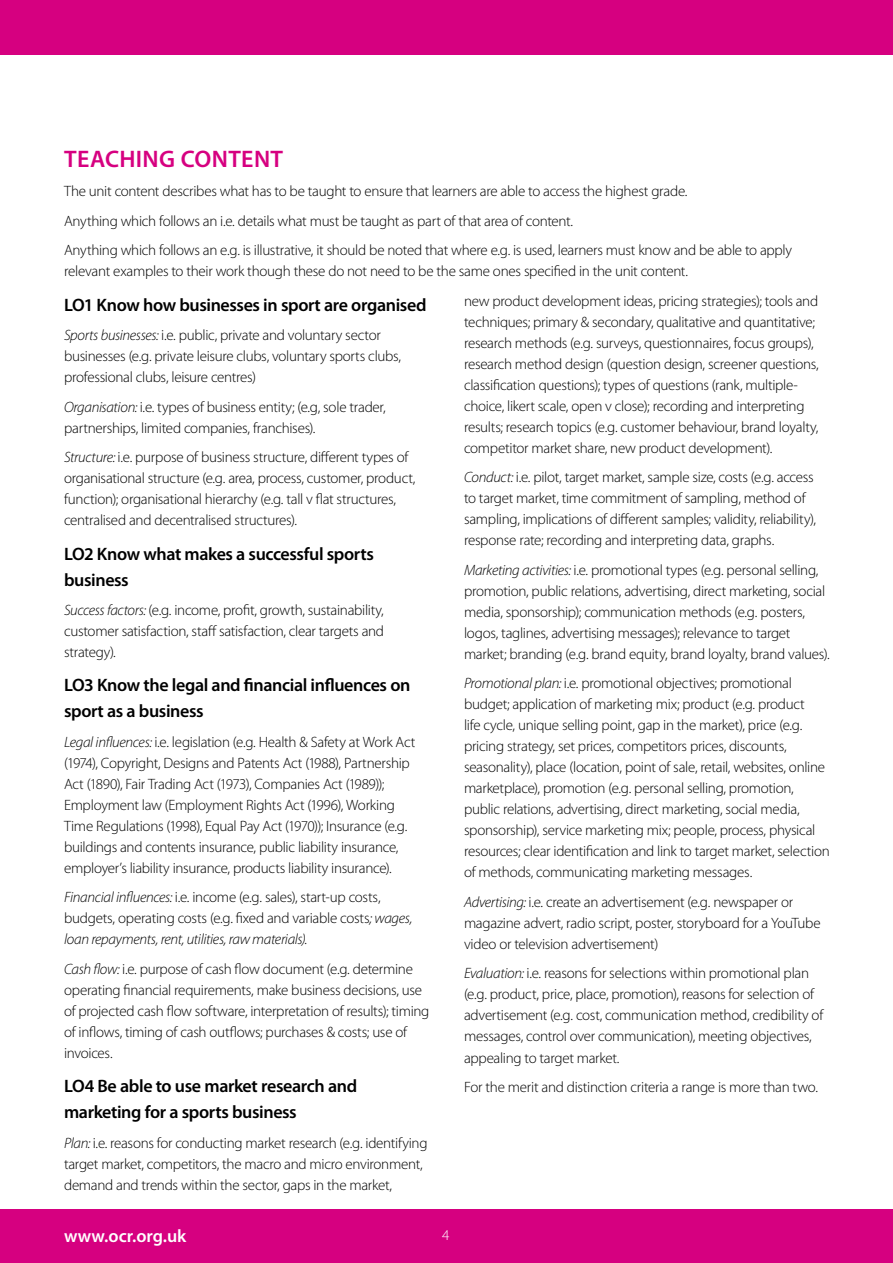
<style>
.page{position:relative;width:893px;height:1263px;background:#fff}
.page>*{position:absolute;margin:0;border:0;box-sizing:border-box;transform-origin:0 0}
.t1{font:600 24px "Myriad Pro";letter-spacing:.015em;color:#d60080}
.t2{font:600 18px/25.8px "Myriad Pro";letter-spacing:-.02em;color:#000}
.t3{font:600 18px "Myriad Pro";color:#fff}
.t4{font:300 15px/21px "Myriad Pro";letter-spacing:-.02em;color:#000}
.t5{font:300 15px "Myriad Pro";color:#fff}
.s1{font-style:italic}
</style>
<div class="page">
<div style="left:0;top:1209px;width:893px;height:54px;background:#d60080"></div>
<div style="left:0;top:0;width:893px;height:54px;background:#d60080"></div>
<h1 class="t1" style="left:64px;top:143px;width:220px">Teach ing Content</h1>
<p class="t4" style="left:64px;top:177px;width:730px;line-height:29.5px">The unit content describes what has to be taught to ensure that learners are able to access the highest grade.<br>Anything which follows an i.e. details what must be taught as part of that area of content.<br>Anything which follows an e.g. is illustrative, it should be noted that where e.g. is used, learners must know and be able to apply</p>
<p class="t4" style="left:64px;top:261px;width:625px">relevant examples to their work though these do not need to be the same ones specified in the unit content.</p>
<p class="t2" style="left:64px;top:291px;width:364px">LO1 Know how businesses in sport are organised</p>
<p class="t4" style="left:64px;top:325px;width:338px"><span class="s1">Sports businesses:</span> i.e. public, private and voluntary sector businesses (e.g. private leisure clubs, voluntary sports clubs, professional clubs, leisure centres)</p>
<p class="t4" style="left:64px;top:396px;width:323px"><span class="s1">Organisation:</span> i.e. types of business entity; (e.g, sole trader, partnerships, limited companies, franchises).</p>
<p class="t4" style="left:64px;top:447px;width:353px"><span class="s1">Structure:</span> i.e. purpose of business structure, different types of organisational structure (e.g. area, process, customer, product, function); organisational hierarchy (e.g. tall v flat structures, centralised and decentralised structures).</p>
<p class="t2" style="left:64px;top:540px;width:311px">LO2 Know what makes a successful sports business</p>
<p class="t4" style="left:64px;top:600px;width:322px;text-align:justify"><span class="s1">Success factors:</span> (e.g. income, profit, growth, sustainability, customer satisfaction, staff satisfaction, clear targets and strategy).</p>
<p class="t2" style="left:64px;top:672px;width:348px">LO3 Know the legal and financial influences on sport as a business</p>
<p class="t4" style="left:64px;top:731px;width:353px"><span class="s1">Legal influences:</span> i.e. legislation (e.g. Health &amp; Safety at Work Act (1974), Copyright, Designs and Patents Act (1988), Partnership Act (1890), Fair Trading Act (1973), Companies Act (1989)); Employment law (Employment Rights Act (1996), Working Time Regulations (1998), Equal Pay Act (1970)); Insurance (e.g. buildings and contents insurance, public liability insurance, employer’s liability insurance, products liability insurance).</p>
<p class="t4" style="left:64px;top:887px;width:350px"><span class="s1">Financial influences:</span> i.e. income (e.g. sales), start-up costs, budgets, operating costs (e.g. fixed and variable costs<span class="s1">; wages, loan repayments, rent, utilities, raw materials).</span></p>
<p class="t4" style="left:64px;top:959px;width:367px"><span class="s1">Cash flow:</span> i.e. purpose of cash flow document (e.g. determine operating financial requirements, make business decisions, use of projected cash flow software, interpretation of results); timing of inflows, timing of cash outflows; purchases &amp; costs; use of invoices.</p>
<p class="t2" style="left:64px;top:1073px;width:295px">LO4 Be able to use market research and marketing for a sports business</p>
<p class="t4" style="left:64px;top:1132px;width:365px"><span class="s1">Plan:</span> i.e. reasons for conducting market research (e.g. identifying target market, competitors, the macro and micro environment, demand and trends within the sector, gaps in the market,</p>
<p class="t4" style="left:464px;top:291px;width:356px">new product development ideas, pricing strategies); tools and techniques; primary &amp; secondary, qualitative and quantitative; research methods (e.g. surveys, questionnaires, focus groups), research method design (question design, screener questions, classification questions); types of questions (rank, multiple&shy;choice, likert scale, open v close); recording and interpreting results; research topics (e.g. customer behaviour, brand loyalty, competitor market share, new product development).</p>
<p class="t4" style="left:464px;top:467px;width:354px"><span class="s1">Conduct:</span> i.e. pilot, target market, sample size, costs (e.g. access to target market, time commitment of sampling, method of sampling, implications of different samples; validity, reliability), response rate; recording and interpreting data, graphs.</p>
<p class="t4" style="left:464px;top:560px;width:367px"><span class="s1">Marketing activities:</span> i.e. promotional types (e.g. personal selling, promotion, public relations, advertising, direct marketing, social media, sponsorship); communication methods (e.g. posters, logos, taglines, advertising messages); relevance to target market; branding (e.g. brand equity, brand loyalty, brand values).</p>
<p class="t4" style="left:464px;top:673px;width:367px"><span class="s1">Promotional plan:</span> i.e. promotional objectives; promotional budget; application of marketing mix; product (e.g. product<br>life cycle, unique selling point, gap in the market), price (e.g. pricing strategy, set prices, competitors prices, discounts, seasonality), place (location, point of sale, retail, websites, online marketplace), promotion (e.g. personal selling, promotion, public relations, advertising, direct marketing, social media, sponsorship), service marketing mix; people, process, physical resources; clear identification and link to target market, selection of methods, communicating marketing messages.</p>
<p class="t4" style="left:464px;top:892px;width:358px"><span class="s1">Advertising:</span> i.e. create an advertisement (e.g. newspaper or magazine advert, radio script, poster, storyboard for a YouTube video or television advertisement)</p>
<p class="t4" style="left:464px;top:963px;width:361px"><span class="s1">Evaluation:</span> i.e. reasons for selections within promotional plan (e.g. product, price, place, promotion), reasons for selection of advertisement (e.g. cost, communication method, credibility of messages, control over communication), meeting objectives, appealing to target market.</p>
<p class="t4" style="left:464px;top:1077px;width:356px">For the merit and distinction criteria a range is more than two.</p>
<p class="t3" style="left:64px;top:1225px;width:124px">www.ocr.org.uk</p>
<p class="t5" style="left:442px;top:1226px;width:9px">4</p>
</div>
